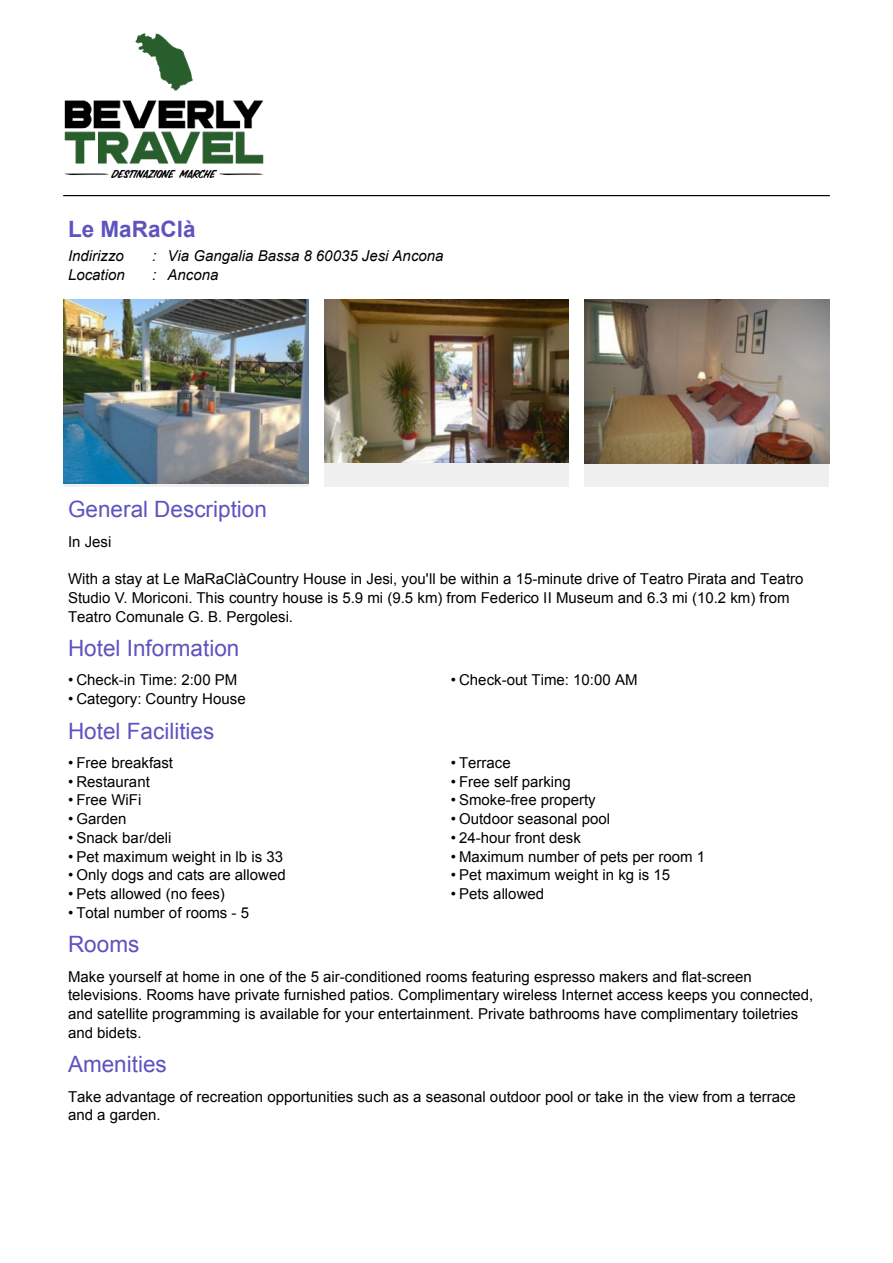
<style>
.page{position:relative;width:893px;height:1263px;background:#fff}
.page>*{position:absolute;margin:0;border:0;box-sizing:border-box;transform-origin:0 0}
.t1{font:22.5px "Arial";color:#5c54bf}
.t2{font:700 22.5px "Arial";color:#5c54bf}
.t3{font:15px/18.8px "Arial";color:#000}
.t4{font:italic 15px "Arial";color:#000}
</style>
<div class="page">
<div style="left:584px;top:299px;width:245px;height:188px;background:#f0f0f0"></div>
<div style="left:324px;top:299px;width:245px;height:188px;background:#f0f0f0"></div>
<svg style="left:64px;top:483px;width:245px;height:4px"></svg>
<hr style="left:64px;top:195px;width:765px;height:1px;background:#000">
<img style="left:64px;top:299px;width:245px;height:184px">
<img style="left:324px;top:299px;width:245px;height:163px">
<img style="left:584px;top:299px;width:245px;height:165px">
<img style="left:63px;top:33px;width:201px;height:163px">
<h1 class="t2" style="left:68px;top:220px;width:129px">Le MaRaClà</h1>
<p class="t4" style="left:68px;top:250px;width:57px">Indirizzo</p>
<p class="t4" style="left:152px;top:250px;width:293px">: Via Gangalia Bassa 8 60035 Jesi Ancona</p>
<p class="t4" style="left:68px;top:269px;width:58px">Location</p>
<p class="t4" style="left:152px;top:269px;width:68px">: Ancona</p>
<h1 class="t1" style="left:68px;top:501px;width:200px">General Description</h1>
<p class="t3" style="left:68px;top:533px;width:45px">In Jesi</p>
<p class="t3" style="left:68px;top:571px;width:737px">With a stay at Le MaRaClà Country House in Jesi, you'll be within a 15-minute drive of Teatro Pirata and Teatro<br>Studio V. Moriconi. This country house is 5.9 mi (9.5 km) from Federico II Museum and 6.3 mi (10.2 km) from<br>Teatro Comunale G. B. Pergolesi.</p>
<h1 class="t1" style="left:68px;top:640px;width:173px">Hotel Information</h1>
<p class="t3" style="left:68px;top:672px;width:171px">• Check-in Time: 2:00 PM</p>
<p class="t3" style="left:451px;top:672px;width:188px">• Check-out Time: 10:00 AM</p>
<p class="t3" style="left:68px;top:691px;width:179px">• Category: Country House</p>
<h1 class="t1" style="left:68px;top:722px;width:148px">Hotel Facilities</h1>
<p class="t3" style="left:68px;top:755px;width:107px">• Free breakfast</p>
<p class="t3" style="left:451px;top:755px;width:62px">• Terrace</p>
<p class="t3" style="left:68px;top:773px;width:83px">• Restaurant</p>
<p class="t3" style="left:451px;top:773px;width:122px">• Free self parking</p>
<p class="t3" style="left:68px;top:792px;width:75px">• Free WiFi</p>
<p class="t3" style="left:451px;top:792px;width:147px">• Smoke-free property</p>
<p class="t3" style="left:68px;top:811px;width:60px">• Garden</p>
<p class="t3" style="left:451px;top:811px;width:161px">• Outdoor seasonal pool</p>
<p class="t3" style="left:68px;top:830px;width:105px">• Snack bar/deli</p>
<p class="t3" style="left:451px;top:830px;width:132px">• 24-hour front desk</p>
<p class="t3" style="left:68px;top:848px;width:217px">• Pet maximum weight in lb is 33</p>
<p class="t3" style="left:451px;top:848px;width:256px">• Maximum number of pets per room 1</p>
<p class="t3" style="left:68px;top:867px;width:219px">• Only dogs and cats are allowed</p>
<p class="t3" style="left:451px;top:867px;width:221px">• Pet maximum weight in kg is 15</p>
<p class="t3" style="left:68px;top:886px;width:158px">• Pets allowed (no fees)</p>
<p class="t3" style="left:451px;top:886px;width:95px">• Pets allowed</p>
<p class="t3" style="left:68px;top:905px;width:183px">• Total number of rooms - 5</p>
<h1 class="t1" style="left:68px;top:936px;width:73px">Rooms</h1>
<p class="t3" style="left:68px;top:968px;width:747px">Make yourself at home in one of the 5 air-conditioned rooms featuring espresso makers and flat-screen televisions. Rooms have private furnished patios. Complimentary wireless Internet access keeps you connected, and satellite programming is available for your entertainment. Private bathrooms have complimentary toiletries and bidets.</p>
<h1 class="t1" style="left:68px;top:1056px;width:100px">Amenities</h1>
<p class="t3" style="left:68px;top:1088px;width:729px">Take advantage of recreation opportunities such as a seasonal outdoor pool or take in the view from a terrace and a garden.</p>
</div>
